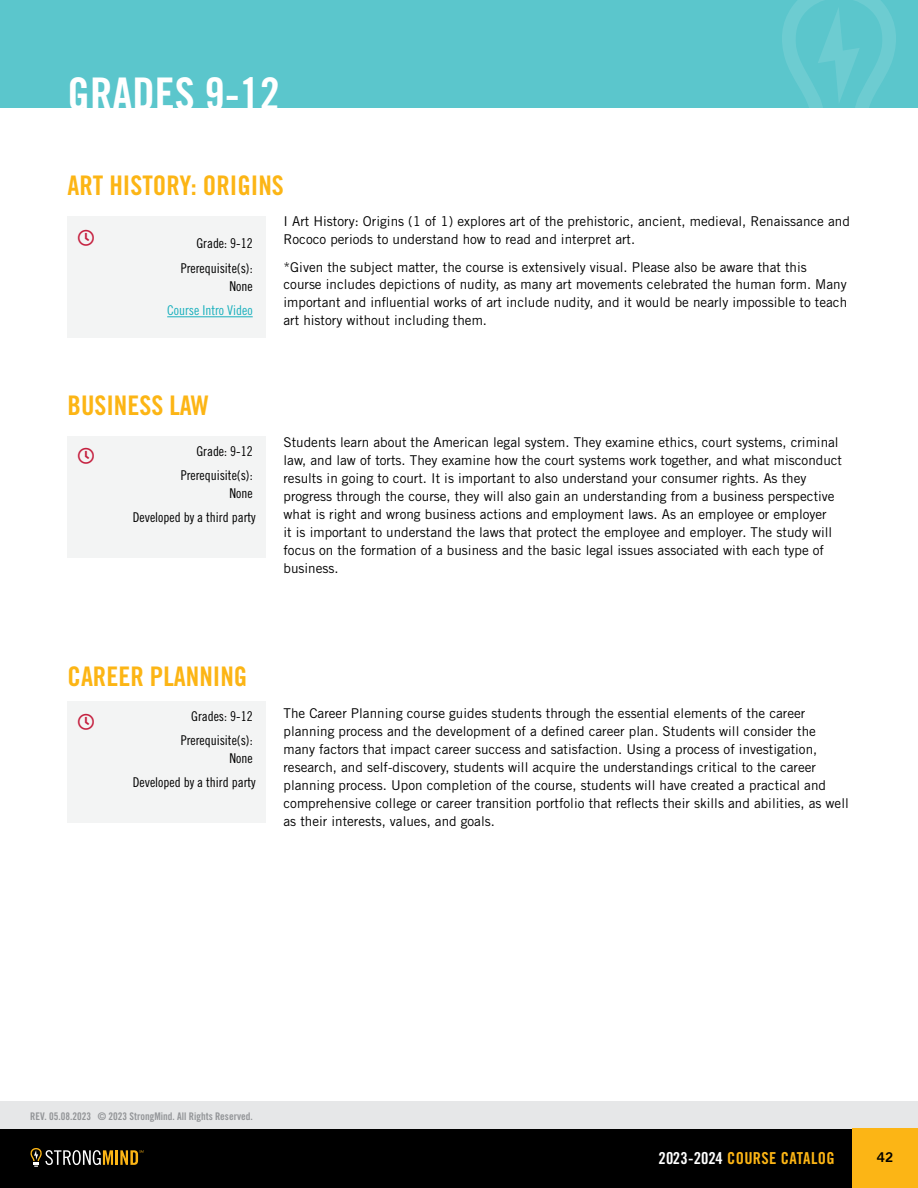
<style>
.page{position:relative;width:918px;height:1188px;background:#fff}
.page>*{position:absolute;margin:0;border:0;box-sizing:border-box;transform-origin:0 0}
.t1{font:45px "Trade Gothic LT Std Bd Cn 20";color:#fff}
.t2{font:27px "Trade Gothic LT Std Bd Cn 20";color:#fcb515}
.t3{font:16.5px "Trade Gothic LT Std Bd Cn 20";letter-spacing:.02em;color:#fcb515}
.t4{font:13.5px/18px "Trade Gothic LT Std";color:#000}
.t5{font:13.5px/24.8px "Trade Gothic LT Std Cn 18";color:#000;text-align:right}
.t6{font:13.5px "Trade Gothic LT Std Cn 18";color:#1ab0bd}
.t7{font:13.5px "Trade Gothic LT Std Bd 2";color:#000}
.t8{font:10.5px "Trade Gothic LT Std Bd Cn 20";color:#939598}
.s1{color:#fff}
</style>
<div class="page">
<div style="left:0;top:1102px;width:918px;height:27px;background:#e6e7e8"></div>
<div style="left:0;top:1129px;width:918px;height:59px;background:#000"></div>
<div style="left:852px;top:1129px;width:66px;height:59px;background:#fcb515"></div>
<hr style="left:115px;top:1150px;width:3px;height:15px;background:#fcb515">
<svg style="left:30px;top:1148px;width:83px;height:19px"></svg>
<svg style="left:120px;top:1150px;width:24px;height:15px"></svg>
<div style="left:0;top:0;width:918px;height:108px;background:#5bc6cc"></div>
<svg style="left:782px;top:0;width:114px;height:108px"></svg>
<div style="left:68px;top:701px;width:198px;height:122px;background:#f3f4f4"></div>
<div style="left:68px;top:216px;width:198px;height:122px;background:#f3f4f4"></div>
<hr style="left:167px;top:316px;width:86px;height:1px;background:#1ab0bd">
<div style="left:68px;top:436px;width:198px;height:122px;background:#f3f4f4"></div>
<h1 class="t1" style="left:68px;top:66px;width:214px">GRADES 9-12</h1>
<h2 class="t2" style="left:68px;top:169px;width:218px">ART HISTORY: ORIGINS</h2>
<p class="t5" style="left:181px;top:231px;width:73px">Grade: 9-12<br>Prerequisite(s):</p>
<p class="t5" style="left:229px;top:273px;width:25px">None</p>
<p class="t6" style="left:167px;top:303px;width:87px">Course Intro Video</p>
<h2 class="t2" style="left:68px;top:389px;width:143px">BUSINESS LAW</h2>
<p class="t5" style="left:181px;top:438px;width:73px">Grade: 9-12<br>Prerequisite(s):</p>
<p class="t5" style="left:133px;top:481px;width:124px;line-height:23.9px">None<br>Developed by a third party</p>
<p class="t4" style="left:284px;top:213px;width:568px">I Art History: Origins (1 of 1) explores art of the prehistoric, ancient, medieval, Renaissance and<br>Rococo periods to understand how to read and interpret art.</p>
<p class="t4" style="left:284px;top:258px;width:565px">*Given the subject matter, the course is extensively visual. Please also be aware that this course includes depictions of nudity, as many art movements celebrated the human form. Many important and influential works of art include nudity, and it would be nearly impossible to teach art history without including them.</p>
<p class="t4" style="left:284px;top:433px;width:560px">Students learn about the American legal system. They examine ethics, court systems, criminal law, and law of torts. They examine how the court systems work together, and what misconduct results in going to court. It is important to also understand your consumer rights. As they progress through the course, they will also gain an understanding from a business perspective what is right and wrong business actions and employment laws. As an employee or employer<br>it is important to understand the laws that protect the employee and employer. The study will focus on the formation of a business and the basic legal issues associated with each type of business.</p>
<h2 class="t2" style="left:68px;top:660px;width:181px">CAREER PLANNING</h2>
<p class="t5" style="left:181px;top:703px;width:73px">Grades: 9-12<br>Prerequisite(s):</p>
<p class="t5" style="left:133px;top:747px;width:124px;line-height:23.9px">None<br>Developed by a third party</p>
<p class="t4" style="left:284px;top:704px;width:567px">The Career Planning course guides students through the essential elements of the career planning process and the development of a defined career plan. Students will consider the many factors that impact career success and satisfaction. Using a process of investigation, research, and self-discovery, students will acquire the understandings critical to the career planning process. Upon completion of the course, students will have created a practical and comprehensive college or career transition portfolio that reflects their skills and abilities, as well as their interests, values, and goals.</p>
<p class="t8" style="left:30px;top:1110px;width:224px">REV. 05.08.2023 © 2023 StrongMind. All Rights Reserved.</p>
<p class="t3" style="left:658px;top:1148px;width:178px"><span class="s1">2023-2024</span> COURSE CATALOG</p>
<p class="t7" style="left:877px;top:1148px;width:18px">42</p>
</div>
